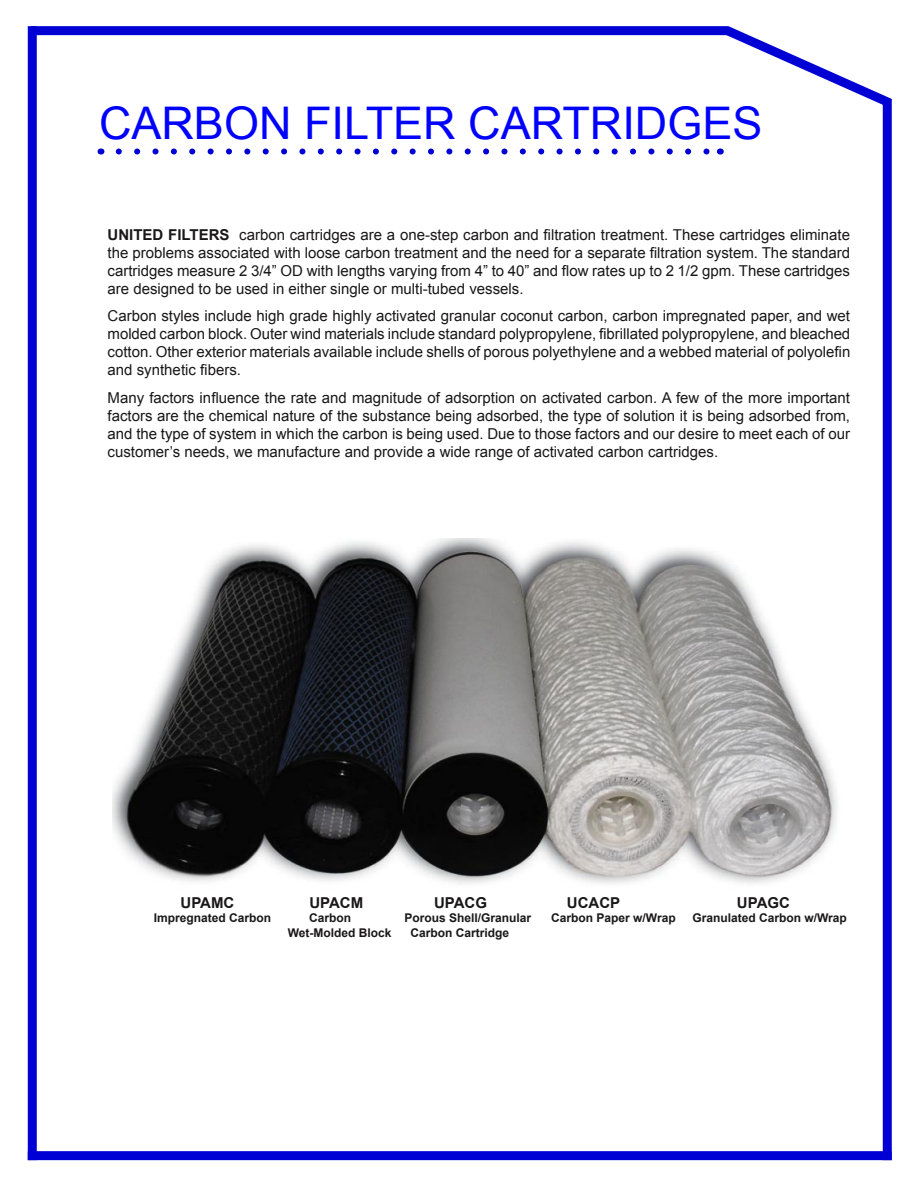
<style>
.page{position:relative;width:918px;height:1188px;background:#fff}
.page>*{position:absolute;margin:0;border:0;box-sizing:border-box;transform-origin:0 0}
.t1{font:45px "Arial";color:#00f}
.t2{font:15px/18px "Arial";color:#191717;text-align:justify}
.t3{font:700 15px "Arial";color:#191717}
.t4{font:700 12px "Arial";color:#191717}
.s1{font-weight:700}
</style>
<div class="page">
<img style="left:113px;top:539px;width:724px;height:345px">
<svg style="left:119px;top:148px;width:591px;height:6px"></svg>
<div style="left:883px;top:99px;width:9px;height:1061px;background:#0000d4"></div>
<div style="left:31px;top:26px;width:697px;height:9px;background:#0000d4"></div>
<div style="left:28px;top:1151px;width:864px;height:9px;background:#0000d4"></div>
<div style="left:28px;top:26px;width:9px;height:1134px;background:#0000d4"></div>
<svg style="left:715px;top:26px;width:177px;height:89px"></svg>
<p class="t1" style="left:99px;top:94px;width:665px">CARBON FILTER CARTRIDGES</p>
<p class="t2" style="left:108px;top:226px;width:744px"><span class="s1">UNITED FILTERS</span> carbon cartridges are a one-step carbon and filtration treatment. These cartridges eliminate the problems associated with loose carbon treatment and the need for a separate filtration system. The standard cartridges measure 2 3/4” OD with lengths varying from 4” to 40” and flow rates up to 2 1/2 gpm. These cartridges are designed to be used in either single or multi-tubed vessels.</p>
<p class="t2" style="left:108px;top:307px;width:744px">Carbon styles include high grade highly activated granular coconut carbon, carbon impregnated paper, and wet molded carbon block. Outer wind materials include standard polypropylene, fibrillated polypropylene, and bleached cotton. Other exterior materials available include shells of porous polyethylene and a webbed material of polyolefin and synthetic fibers.</p>
<p class="t2" style="left:108px;top:389px;width:744px">Many factors influence the rate and magnitude of adsorption on activated carbon. A few of the more important factors are the chemical nature of the substance being adsorbed, the type of solution it is being adsorbed from, and the type of system in which the carbon is being used. Due to those factors and our desire to meet each of our customer’s needs, we manufacture and provide a wide range of activated carbon cartridges.</p>
<p class="t3" style="left:181px;top:893px;width:55px">UPAMC</p>
<p class="t3" style="left:309px;top:893px;width:55px">UPACM</p>
<p class="t3" style="left:434px;top:893px;width:55px">UPACG</p>
<p class="t3" style="left:567px;top:893px;width:55px">UCACP</p>
<p class="t3" style="left:737px;top:893px;width:55px">UPAGC</p>
<p class="t4" style="left:154px;top:910px;width:119px">Impregnated Carbon</p>
<p class="t4" style="left:309px;top:910px;width:43px">Carbon</p>
<p class="t4" style="left:405px;top:910px;width:128px">Porous Shell/Granular</p>
<p class="t4" style="left:551px;top:910px;width:126px">Carbon Paper w/Wrap</p>
<p class="t4" style="left:692px;top:910px;width:156px">Granulated Carbon w/Wrap</p>
<p class="t4" style="left:288px;top:925px;width:105px">Wet-Molded Block</p>
<p class="t4" style="left:411px;top:925px;width:100px">Carbon Cartridge</p>
</div>
